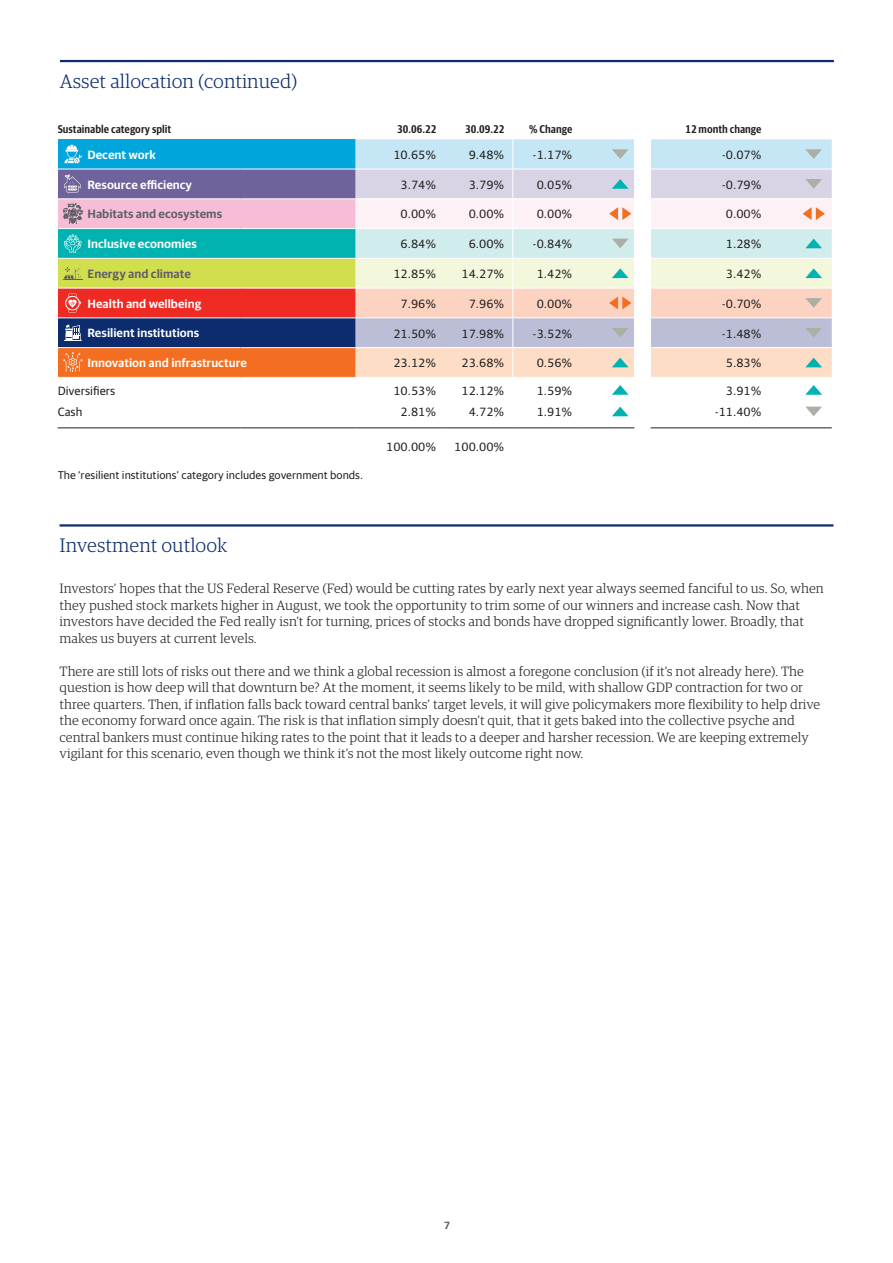
<style>
.page{position:relative;width:893px;height:1263px;background:#fff}
.page>*{position:absolute;margin:0;border:0;box-sizing:border-box;transform-origin:0 0}
.Part_headings{font:300 19.5px "Guardian RTB Egyp";color:#0d2c6e}
.Fund_commentary{font:300 13.5px/16.5px "Guardian RTB Egyp";color:#231f20}
.Performance_table_5{font:12px "Guardian RTB Sans";color:#231f20}
.Performance_table_5-2{font:600 12px "Guardian RTB Sans";color:#fff}
.Performance_table_5-3{font:600 12px "Guardian RTB Sans";color:#5d6067}
.Performance_table_5-4{font:600 11.25px "Guardian RTB Sans Cond";color:#231f20}
.Performance_table_5-5{font:11.25px "Guardian RTB Sans";color:#231f20}
.t1{font:600 10.5px "Guardian RTB Sans";color:#5d6067}
</style>
<div class="page">
<hr style="left:60px;top:524px;width:773px;height:2px;background:#0d2c6e">
<hr style="left:60px;top:60px;width:774px;height:2px;background:#0d2c6e">
<div style="left:58px;top:139px;width:297px;height:30px;background:#00a6db"></div>
<div style="left:58px;top:169px;width:297px;height:30px;background:#70629b"></div>
<div style="left:58px;top:199px;width:297px;height:30px;background:#f7bdd7"></div>
<div style="left:58px;top:229px;width:297px;height:29px;background:#00b3b0"></div>
<div style="left:58px;top:258px;width:297px;height:30px;background:#d1de4d"></div>
<div style="left:58px;top:288px;width:297px;height:30px;background:#ee2a23"></div>
<div style="left:58px;top:318px;width:297px;height:30px;background:#0d2c6e"></div>
<div style="left:58px;top:348px;width:297px;height:29px;background:#f36e21"></div>
<hr style="left:58px;top:169px;width:183px;height:1px;background:#fff">
<hr style="left:241px;top:169px;width:114px;height:1px;background:#fff">
<hr style="left:58px;top:198px;width:183px;height:1px;background:#fff">
<hr style="left:241px;top:198px;width:114px;height:1px;background:#fff">
<hr style="left:58px;top:228px;width:183px;height:1px;background:#fff">
<hr style="left:241px;top:228px;width:114px;height:1px;background:#fff">
<hr style="left:58px;top:258px;width:183px;height:1px;background:#fff">
<hr style="left:241px;top:258px;width:114px;height:1px;background:#fff">
<hr style="left:58px;top:288px;width:183px;height:1px;background:#fff">
<hr style="left:241px;top:288px;width:114px;height:1px;background:#fff">
<hr style="left:58px;top:317px;width:183px;height:1px;background:#fff">
<hr style="left:241px;top:317px;width:114px;height:1px;background:#fff">
<hr style="left:58px;top:347px;width:183px;height:1px;background:#fff">
<hr style="left:241px;top:347px;width:114px;height:1px;background:#fff">
<hr style="left:58px;top:427px;width:183px;height:1px;background:#231f20">
<hr style="left:241px;top:427px;width:114px;height:1px;background:#231f20">
<hr style="left:355px;top:427px;width:90px;height:1px;background:#231f20">
<hr style="left:445px;top:427px;width:68px;height:1px;background:#231f20">
<hr style="left:513px;top:427px;width:68px;height:1px;background:#231f20">
<hr style="left:581px;top:427px;width:53px;height:1px;background:#231f20">
<hr style="left:651px;top:427px;width:115px;height:1px;background:#231f20">
<hr style="left:766px;top:427px;width:66px;height:1px;background:#231f20">
<svg style="left:64px;top:145px;width:18px;height:19px"></svg>
<svg style="left:64px;top:174px;width:17px;height:19px"></svg>
<svg style="left:63px;top:203px;width:20px;height:21px"></svg>
<svg style="left:64px;top:234px;width:17px;height:19px"></svg>
<svg style="left:63px;top:267px;width:19px;height:13px"></svg>
<svg style="left:65px;top:293px;width:16px;height:20px"></svg>
<svg style="left:64px;top:325px;width:18px;height:16px"></svg>
<svg style="left:63px;top:352px;width:20px;height:20px"></svg>
<svg style="left:355px;top:139px;width:477px;height:278px"></svg>
<p class="Part_headings" style="left:60px;top:68px;width:239px">Asset allocation (continued)</p>
<p class="Performance_table_5-4" style="left:58px;top:121px;width:115px">Sustainable category split</p>
<p class="Performance_table_5-4" style="left:397px;top:121px;width:41px">30.06.22</p>
<p class="Performance_table_5-4" style="left:465px;top:121px;width:41px">30.09.22</p>
<p class="Performance_table_5-4" style="left:529px;top:121px;width:45px">% Change</p>
<p class="Performance_table_5-4" style="left:685px;top:121px;width:78px">12 month change</p>
<p class="Performance_table_5-2" style="left:87px;top:146px;width:70px">Decent work</p>
<p class="Performance_table_5" style="left:393px;top:146px;width:44px">10.65%</p>
<p class="Performance_table_5" style="left:469px;top:146px;width:37px">9.48%</p>
<p class="Performance_table_5" style="left:533px;top:146px;width:41px">-1.17%</p>
<p class="Performance_table_5" style="left:722px;top:146px;width:41px">-0.07%</p>
<p class="Performance_table_5-2" style="left:87px;top:176px;width:106px">Resource efficiency</p>
<p class="Performance_table_5" style="left:401px;top:176px;width:37px">3.74%</p>
<p class="Performance_table_5" style="left:469px;top:176px;width:37px">3.79%</p>
<p class="Performance_table_5" style="left:537px;top:176px;width:37px">0.05%</p>
<p class="Performance_table_5" style="left:722px;top:176px;width:41px">-0.79%</p>
<p class="Performance_table_5-3" style="left:87px;top:205px;width:136px">Habitats and ecosystems</p>
<p class="Performance_table_5" style="left:401px;top:206px;width:37px">0.00%</p>
<p class="Performance_table_5" style="left:469px;top:206px;width:37px">0.00%</p>
<p class="Performance_table_5" style="left:537px;top:206px;width:37px">0.00%</p>
<p class="Performance_table_5" style="left:726px;top:206px;width:37px">0.00%</p>
<p class="Performance_table_5-2" style="left:87px;top:235px;width:111px">Inclusive economies</p>
<p class="Performance_table_5" style="left:401px;top:235px;width:37px">6.84%</p>
<p class="Performance_table_5" style="left:469px;top:235px;width:37px">6.00%</p>
<p class="Performance_table_5" style="left:533px;top:235px;width:41px">-0.84%</p>
<p class="Performance_table_5" style="left:726px;top:235px;width:37px">1.28%</p>
<p class="Performance_table_5-3" style="left:87px;top:265px;width:105px">Energy and climate</p>
<p class="Performance_table_5" style="left:393px;top:265px;width:44px">12.85%</p>
<p class="Performance_table_5" style="left:461px;top:265px;width:44px">14.27%</p>
<p class="Performance_table_5" style="left:537px;top:265px;width:37px">1.42%</p>
<p class="Performance_table_5" style="left:726px;top:265px;width:37px">3.42%</p>
<p class="Performance_table_5-2" style="left:87px;top:295px;width:115px">Health and wellbeing</p>
<p class="Performance_table_5" style="left:401px;top:295px;width:37px">7.96%</p>
<p class="Performance_table_5" style="left:469px;top:295px;width:37px">7.96%</p>
<p class="Performance_table_5" style="left:537px;top:295px;width:37px">0.00%</p>
<p class="Performance_table_5" style="left:722px;top:295px;width:41px">-0.70%</p>
<p class="Performance_table_5-2" style="left:87px;top:324px;width:113px">Resilient institutions</p>
<p class="Performance_table_5" style="left:393px;top:325px;width:44px">21.50%</p>
<p class="Performance_table_5" style="left:461px;top:325px;width:44px">17.98%</p>
<p class="Performance_table_5" style="left:533px;top:325px;width:41px">-3.52%</p>
<p class="Performance_table_5" style="left:722px;top:325px;width:41px">-1.48%</p>
<p class="Performance_table_5-2" style="left:87px;top:354px;width:161px">Innovation and infrastructure</p>
<p class="Performance_table_5" style="left:393px;top:354px;width:44px">23.12%</p>
<p class="Performance_table_5" style="left:461px;top:354px;width:44px">23.68%</p>
<p class="Performance_table_5" style="left:537px;top:354px;width:37px">0.56%</p>
<p class="Performance_table_5" style="left:726px;top:354px;width:37px">5.83%</p>
<p class="Performance_table_5" style="left:58px;top:382px;width:59px">Diversifiers</p>
<p class="Performance_table_5" style="left:393px;top:382px;width:44px">10.53%</p>
<p class="Performance_table_5" style="left:461px;top:382px;width:44px">12.12%</p>
<p class="Performance_table_5" style="left:537px;top:382px;width:37px">1.59%</p>
<p class="Performance_table_5" style="left:726px;top:382px;width:37px">3.91%</p>
<p class="Performance_table_5" style="left:58px;top:403px;width:26px">Cash</p>
<p class="Performance_table_5" style="left:401px;top:403px;width:37px">2.81%</p>
<p class="Performance_table_5" style="left:469px;top:403px;width:37px">4.72%</p>
<p class="Performance_table_5" style="left:537px;top:403px;width:37px">1.91%</p>
<p class="Performance_table_5" style="left:715px;top:403px;width:48px">-11.40%</p>
<p class="Performance_table_5" style="left:386px;top:438px;width:52px">100.00%</p>
<p class="Performance_table_5" style="left:454px;top:438px;width:52px">100.00%</p>
<p class="Performance_table_5-5" style="left:58px;top:467px;width:307px">The ‘resilient institutions’ category includes government bonds.</p>
<p class="Part_headings" style="left:60px;top:532px;width:169px">Investment outlook</p>
<p class="Fund_commentary" style="left:60px;top:579px;width:766px">Investors’ hopes that the US Federal Reserve (Fed) would be cutting rates by early next year always seemed fanciful to us. So, when they pushed stock markets higher in August, we took the opportunity to trim some of our winners and increase cash. Now that investors have decided the Fed really isn’t for turning, prices of stocks and bonds have dropped significantly lower. Broadly, that makes us buyers at current levels.</p>
<p class="Fund_commentary" style="left:60px;top:662px;width:762px">There are still lots of risks out there and we think a global recession is almost a foregone conclusion (if it’s not already here). The question is how deep will that downturn be? At the moment, it seems likely to be mild, with shallow GDP contraction for two or three quarters. Then, if inflation falls back toward central banks’ target levels, it will give policymakers more flexibility to help drive the economy forward once again. The risk is that inflation simply doesn’t quit, that it gets baked into the collective psyche and central bankers must continue hiking rates to the point that it leads to a deeper and harsher recession. We are keeping extremely vigilant for this scenario, even though we think it’s not the most likely outcome right now.</p>
<p class="t1" style="left:444px;top:1218px;width:8px">7</p>
</div>
